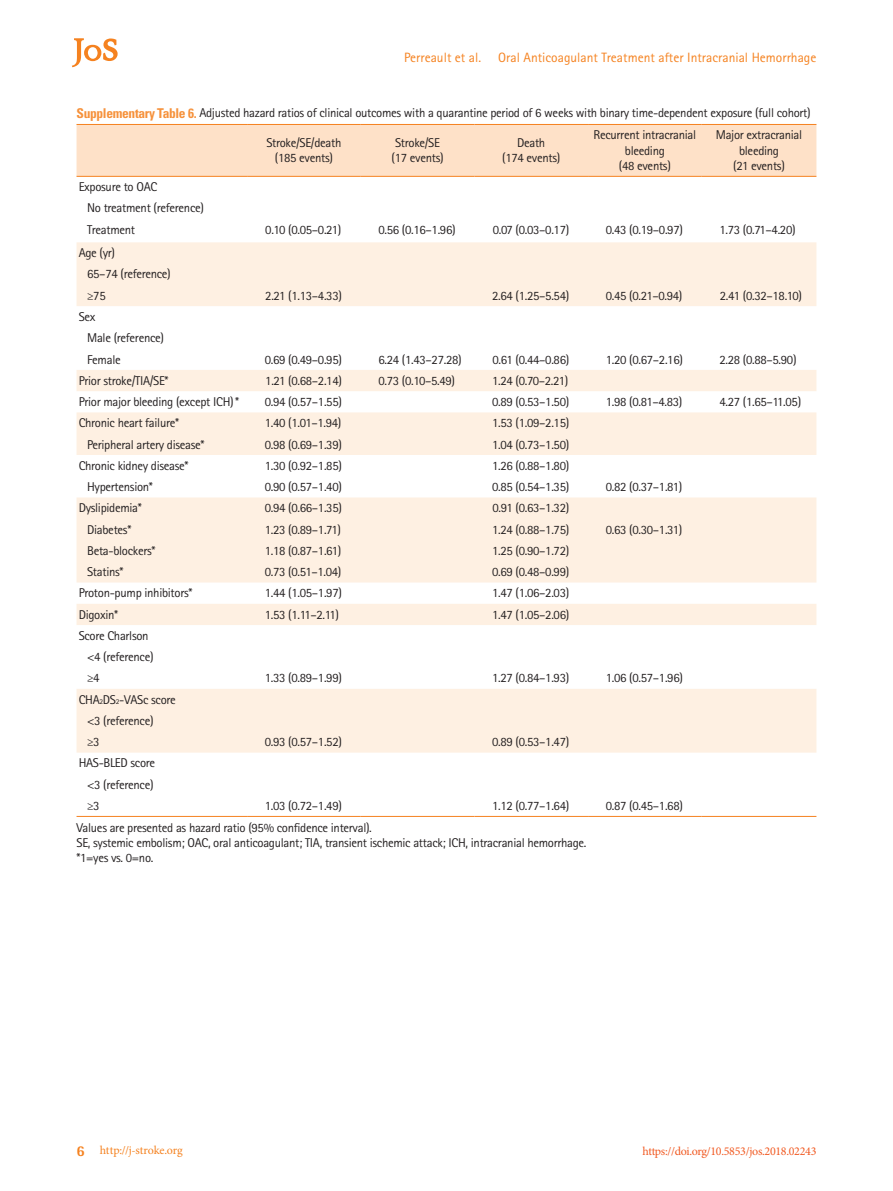
<style>
.page{position:relative;width:893px;height:1191px;background:#fff}
.page>*{position:absolute;margin:0;border:0;box-sizing:border-box;transform-origin:0 0}
.t1{font:13.5px "Rotis Sans Serif Std";color:#f58220}
.테이블본문{font:12.75px/15.3px "Rotis Sans Serif Std";letter-spacing:-.025em;color:#231f20;text-align:center}
.테이블_설명{font:12.75px "Rotis Sans Serif Std";letter-spacing:-.025em;color:#231f20}
.테이블_제목{font:12.75px "Rotis Sans Serif Std";letter-spacing:-.025em;color:#231f20}
.t2{font:12px "Minion Pro";letter-spacing:-.025em;color:#f15921}
.t3{font:12px "Minion Pro";letter-spacing:-.015em;color:#f58220}
.s1{font-family:"Univers LT Std";font-weight:700;font-stretch:condensed;font-size:13.5px;color:#f6923c}
.s2{font-size:7.5px}
.s3{font-family:"Rotis Semi Sans Std";font-weight:800;font-size:15px}
</style>
<div class="page">
<svg style="left:72px;top:38px;width:46px;height:29px"></svg>
<div style="left:77px;top:125px;width:739px;height:51px;background:#fee1c8"></div>
<svg style="left:77px;top:242px;width:739px;height:510px"></svg>
<svg style="left:77px;top:370px;width:739px;height:255px;fill:#fef0e2"></svg>
<hr style="left:77px;top:124px;width:170px;height:1px;background:#f58220">
<hr style="left:247px;top:124px;width:114px;height:1px;background:#f58220">
<hr style="left:361px;top:124px;width:113px;height:1px;background:#f58220">
<hr style="left:474px;top:124px;width:114px;height:1px;background:#f58220">
<hr style="left:588px;top:124px;width:114px;height:1px;background:#f58220">
<hr style="left:702px;top:124px;width:114px;height:1px;background:#f58220">
<hr style="left:77px;top:176px;width:170px;height:1px;background:#f58220">
<hr style="left:247px;top:176px;width:114px;height:1px;background:#f58220">
<hr style="left:361px;top:176px;width:113px;height:1px;background:#f58220">
<hr style="left:474px;top:176px;width:114px;height:1px;background:#f58220">
<hr style="left:588px;top:176px;width:114px;height:1px;background:#f58220">
<hr style="left:702px;top:176px;width:114px;height:1px;background:#f58220">
<hr style="left:77px;top:816px;width:170px;height:1px;background:#f58220">
<hr style="left:247px;top:816px;width:114px;height:1px;background:#f58220">
<hr style="left:361px;top:816px;width:113px;height:1px;background:#f58220">
<hr style="left:474px;top:816px;width:114px;height:1px;background:#f58220">
<hr style="left:588px;top:816px;width:114px;height:1px;background:#f58220">
<hr style="left:702px;top:816px;width:114px;height:1px;background:#f58220">
<p class="t1" style="left:404px;top:50px;width:78px">Perreault et al.</p>
<p class="t1" style="left:498px;top:50px;width:320px">Oral Anticoagulant Treatment after Intracranial Hemorrhage</p>
<p class="테이블_제목" style="left:77px;top:105px;width:736px"><span class="s1">Supplementary Table 6.</span> Adjusted hazard ratios of clinical outcomes with a quarantine period of 6 weeks with binary time-dependent exposure (full cohort)</p>
<p class="테이블본문" style="left:266px;top:135px;width:77px">Stroke/SE/death</p>
<p class="테이블본문" style="left:275px;top:150px;width:60px">(185 events)</p>
<p class="테이블본문" style="left:594px;top:127px;width:104px">Recurrent intracranial bleeding</p>
<p class="테이블본문" style="left:619px;top:158px;width:54px">(48 events)</p>
<p class="테이블본문" style="left:716px;top:127px;width:88px">Major extracranial bleeding</p>
<p class="테이블본문" style="left:733px;top:158px;width:53px">(21 events)</p>
<p class="테이블본문" style="left:395px;top:135px;width:46px">Stroke/SE</p>
<p class="테이블본문" style="left:392px;top:150px;width:54px">(17 events)</p>
<p class="테이블본문" style="left:517px;top:135px;width:30px">Death</p>
<p class="테이블본문" style="left:502px;top:150px;width:60px">(174 events)</p>
<p class="테이블본문" style="left:79px;top:179px;width:80px">Exposure to OAC</p>
<p class="테이블본문" style="left:87px;top:200px;width:118px">No treatment (reference)</p>
<p class="테이블본문" style="left:87px;top:222px;width:49px">Treatment</p>
<p class="테이블본문" style="left:265px;top:222px;width:78px">0.10 (0.05–0.21)</p>
<p class="테이블본문" style="left:378px;top:222px;width:79px">0.56 (0.16–1.96)</p>
<p class="테이블본문" style="left:493px;top:222px;width:78px">0.07 (0.03–0.17)</p>
<p class="테이블본문" style="left:606px;top:222px;width:79px">0.43 (0.19–0.97)</p>
<p class="테이블본문" style="left:719px;top:222px;width:78px">1.73 (0.71–4.20)</p>
<p class="테이블본문" style="left:79px;top:245px;width:38px">Age (yr)</p>
<p class="테이블본문" style="left:87px;top:266px;width:85px">65–74 (reference)</p>
<p class="테이블본문" style="left:87px;top:288px;width:20px">≥75</p>
<p class="테이블본문" style="left:265px;top:288px;width:78px">2.21 (1.13–4.33)</p>
<p class="테이블본문" style="left:492px;top:288px;width:79px">2.64 (1.25–5.54)</p>
<p class="테이블본문" style="left:606px;top:288px;width:78px">0.45 (0.21–0.94)</p>
<p class="테이블본문" style="left:720px;top:288px;width:84px">2.41 (0.32–18.10)</p>
<p class="테이블본문" style="left:79px;top:309px;width:18px">Sex</p>
<p class="테이블본문" style="left:87px;top:330px;width:78px">Male (reference)</p>
<p class="테이블본문" style="left:87px;top:351px;width:35px">Female</p>
<p class="테이블본문" style="left:265px;top:351px;width:79px">0.69 (0.49–0.95)</p>
<p class="테이블본문" style="left:378px;top:351px;width:85px">6.24 (1.43–27.28)</p>
<p class="테이블본문" style="left:493px;top:351px;width:78px">0.61 (0.44–0.86)</p>
<p class="테이블본문" style="left:606px;top:351px;width:79px">1.20 (0.67–2.16)</p>
<p class="테이블본문" style="left:719px;top:351px;width:79px">2.28 (0.88–5.90)</p>
<p class="테이블본문" style="left:79px;top:373px;width:92px">Prior stroke/TIA/SE*</p>
<p class="테이블본문" style="left:265px;top:373px;width:78px">1.21 (0.68–2.14)</p>
<p class="테이블본문" style="left:378px;top:373px;width:78px">0.73 (0.10–5.49)</p>
<p class="테이블본문" style="left:492px;top:373px;width:78px">1.24 (0.70–2.21)</p>
<p class="테이블본문" style="left:79px;top:394px;width:162px">Prior major bleeding (except ICH)*</p>
<p class="테이블본문" style="left:265px;top:394px;width:79px">0.94 (0.57–1.55)</p>
<p class="테이블본문" style="left:492px;top:394px;width:79px">0.89 (0.53–1.50)</p>
<p class="테이블본문" style="left:606px;top:394px;width:78px">1.98 (0.81–4.83)</p>
<p class="테이블본문" style="left:719px;top:394px;width:83px">4.27 (1.65–11.05)</p>
<p class="테이블본문" style="left:79px;top:415px;width:102px">Chronic heart failure*</p>
<p class="테이블본문" style="left:265px;top:415px;width:78px">1.40 (1.01–1.94)</p>
<p class="테이블본문" style="left:492px;top:415px;width:79px">1.53 (1.09–2.15)</p>
<p class="테이블본문" style="left:87px;top:436px;width:119px">Peripheral artery disease*</p>
<p class="테이블본문" style="left:265px;top:436px;width:79px">0.98 (0.69–1.39)</p>
<p class="테이블본문" style="left:492px;top:436px;width:79px">1.04 (0.73–1.50)</p>
<p class="테이블본문" style="left:79px;top:458px;width:111px">Chronic kidney disease*</p>
<p class="테이블본문" style="left:265px;top:458px;width:79px">1.30 (0.92–1.85)</p>
<p class="테이블본문" style="left:492px;top:458px;width:79px">1.26 (0.88–1.80)</p>
<p class="테이블본문" style="left:87px;top:479px;width:67px">Hypertension*</p>
<p class="테이블본문" style="left:265px;top:479px;width:79px">0.90 (0.57–1.40)</p>
<p class="테이블본문" style="left:492px;top:479px;width:79px">0.85 (0.54–1.35)</p>
<p class="테이블본문" style="left:606px;top:479px;width:78px">0.82 (0.37–1.81)</p>
<p class="테이블본문" style="left:79px;top:500px;width:65px">Dyslipidemia*</p>
<p class="테이블본문" style="left:265px;top:500px;width:79px">0.94 (0.66–1.35)</p>
<p class="테이블본문" style="left:493px;top:500px;width:78px">0.91 (0.63–1.32)</p>
<p class="테이블본문" style="left:87px;top:521px;width:46px">Diabetes*</p>
<p class="테이블본문" style="left:265px;top:521px;width:78px">1.23 (0.89–1.71)</p>
<p class="테이블본문" style="left:492px;top:521px;width:79px">1.24 (0.88–1.75)</p>
<p class="테이블본문" style="left:606px;top:521px;width:78px">0.63 (0.30–1.31)</p>
<p class="테이블본문" style="left:87px;top:543px;width:70px">Beta-blockers*</p>
<p class="테이블본문" style="left:265px;top:543px;width:78px">1.18 (0.87–1.61)</p>
<p class="테이블본문" style="left:492px;top:543px;width:79px">1.25 (0.90–1.72)</p>
<p class="테이블본문" style="left:87px;top:564px;width:38px">Statins*</p>
<p class="테이블본문" style="left:265px;top:564px;width:78px">0.73 (0.51–1.04)</p>
<p class="테이블본문" style="left:492px;top:564px;width:79px">0.69 (0.48–0.99)</p>
<p class="테이블본문" style="left:79px;top:585px;width:115px">Proton-pump inhibitors*</p>
<p class="테이블본문" style="left:265px;top:585px;width:79px">1.44 (1.05–1.97)</p>
<p class="테이블본문" style="left:492px;top:585px;width:79px">1.47 (1.06–2.03)</p>
<p class="테이블본문" style="left:79px;top:606px;width:41px">Digoxin*</p>
<p class="테이블본문" style="left:265px;top:606px;width:76px">1.53 (1.11–2.11)</p>
<p class="테이블본문" style="left:492px;top:606px;width:79px">1.47 (1.05–2.06)</p>
<p class="테이블본문" style="left:79px;top:628px;width:71px">Score Charlson</p>
<p class="테이블본문" style="left:87px;top:649px;width:68px">&lt;4 (reference)</p>
<p class="테이블본문" style="left:87px;top:670px;width:14px">≥4</p>
<p class="테이블본문" style="left:265px;top:670px;width:79px">1.33 (0.89–1.99)</p>
<p class="테이블본문" style="left:492px;top:670px;width:79px">1.27 (0.84–1.93)</p>
<p class="테이블본문" style="left:606px;top:670px;width:79px">1.06 (0.57–1.96)</p>
<p class="테이블본문" style="left:79px;top:691px;width:99px">CHA<span class="s2">2</span>DS<span class="s2">2</span>-VASc score</p>
<p class="테이블본문" style="left:87px;top:713px;width:68px">&lt;3 (reference)</p>
<p class="테이블본문" style="left:87px;top:734px;width:14px">≥3</p>
<p class="테이블본문" style="left:265px;top:734px;width:79px">0.93 (0.57–1.52)</p>
<p class="테이블본문" style="left:492px;top:734px;width:79px">0.89 (0.53–1.47)</p>
<p class="테이블본문" style="left:79px;top:755px;width:78px">HAS-BLED score</p>
<p class="테이블본문" style="left:87px;top:776px;width:68px">&lt;3 (reference)</p>
<p class="테이블본문" style="left:87px;top:798px;width:14px">≥3</p>
<p class="테이블본문" style="left:265px;top:798px;width:79px">1.03 (0.72–1.49)</p>
<p class="테이블본문" style="left:492px;top:798px;width:79px">1.12 (0.77–1.64)</p>
<p class="테이블본문" style="left:606px;top:798px;width:79px">0.87 (0.45–1.68)</p>
<p class="테이블_설명" style="left:77px;top:819px;width:297px">Values are presented as hazard ratio (95% confidence interval).</p>
<p class="테이블_설명" style="left:77px;top:835px;width:511px">SE, systemic embolism; OAC, oral anticoagulant; TIA, transient ischemic attack; ICH, intracranial hemorrhage.</p>
<p class="테이블_설명" style="left:77px;top:850px;width:78px">*1=yes vs. 0=no.</p>
<p class="t3" style="left:77px;top:1142px;width:108px"><span class="s3">6</span> http://j-stroke.org</p>
<p class="t2" style="left:643px;top:1143px;width:175px">https://doi.org/10.5853/jos.2018.02243</p>
</div>
